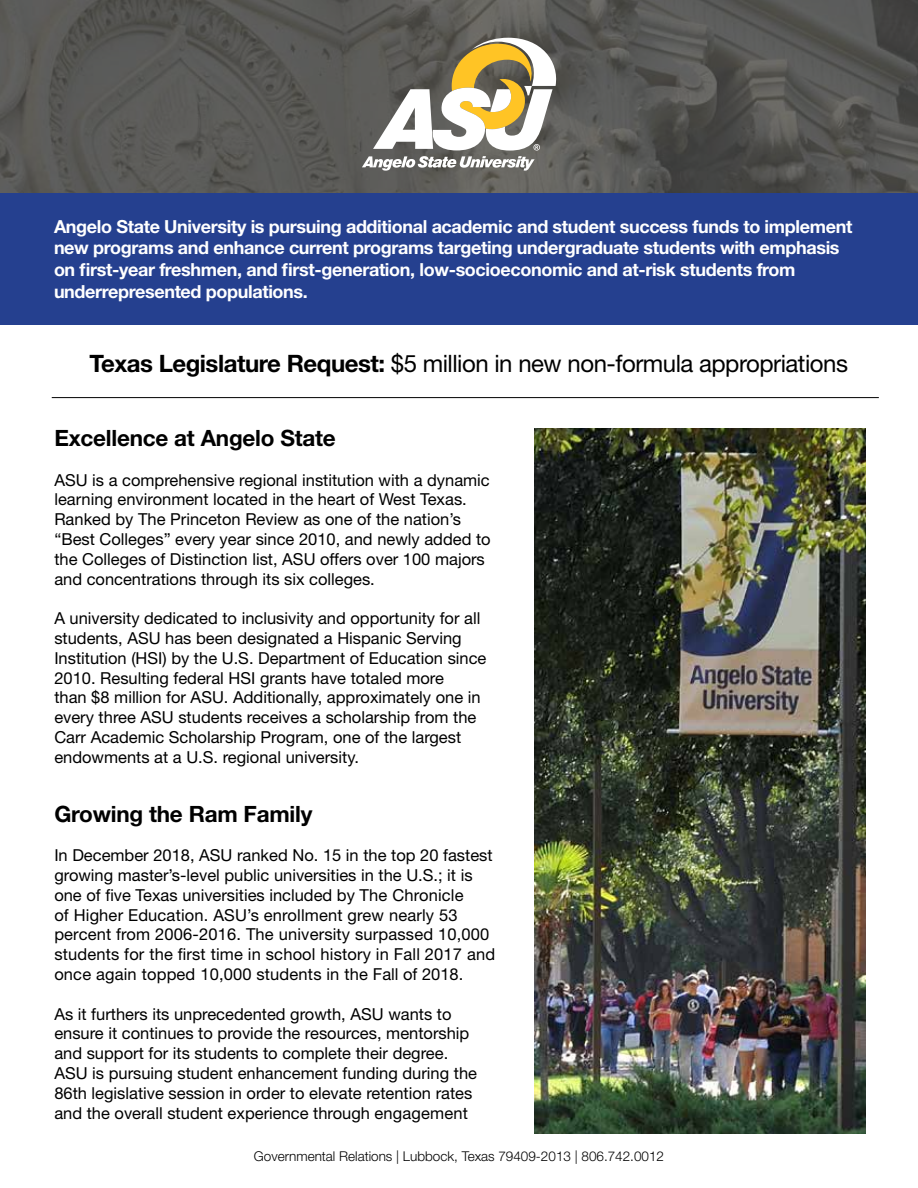
<style>
.page{position:relative;width:918px;height:1188px;background:#fff}
.page>*{position:absolute;margin:0;border:0;box-sizing:border-box;transform-origin:0 0}
.t1{font:24px "Helvetica Neue LT";letter-spacing:-.02em;color:#000}
.t2{font:700 22.5px "Helvetica Neue LT";letter-spacing:-.01em;color:#000}
.t3{font:700 18px/21.6px "Helvetica Neue LT";letter-spacing:-.02em;color:#fff}
.t4{font:16.5px/19.8px "Helvetica Neue LT";color:#000}
.t5{font:300 13.5px "Helvetica Neue LT";color:#000}
.s1{font-weight:700}
</style>
<div class="page">
<svg style="left:0;top:0;width:918px;height:193px;background:#575654"></svg>
<div style="left:0;top:193px;width:918px;height:132px;background:#25408f"></div>
<hr style="left:52px;top:397px;width:827px;height:1px;background:#000">
<svg style="left:362px;top:38px;width:198px;height:133px"></svg>
<img style="left:535px;top:428px;width:330px;height:706px">
<p class="t3" style="left:54px;top:215px;width:800px">Angelo State University is pursuing additional academic and student success funds to implement new programs and enhance current programs targeting undergraduate students with emphasis on first-year freshmen, and first-generation, low-socioeconomic and at-risk students from underrepresented populations.</p>
<h1 class="t1" style="left:90px;top:349px;width:760px"><span class="s1">Texas Legislature Request:</span> $5 million in new non-formula appropriations</h1>
<h2 class="t2" style="left:54px;top:424px;width:283px">Excellence at Angelo State</h2>
<p class="t4" style="left:54px;top:470px;width:438px">ASU is a comprehensive regional institution with a dynamic learning environment located in the heart of West Texas.<br>Ranked by The Princeton Review as one of the nation’s “Best Colleges” every year since 2010, and newly added to the Colleges of Distinction list, ASU offers over 100 majors and concentrations through its six colleges.</p>
<p class="t4" style="left:54px;top:608px;width:434px">A university dedicated to inclusivity and opportunity for all students, ASU has been designated a Hispanic Serving Institution (HSI) by the U.S. Department of Education since 2010. Resulting federal HSI grants have totaled more<br>than $8 million for ASU. Additionally, approximately one in every three ASU students receives a scholarship from the Carr Academic Scholarship Program, one of the largest endowments at a U.S. regional university.</p>
<h2 class="t2" style="left:54px;top:800px;width:260px">Growing the Ram Family</h2>
<p class="t4" style="left:54px;top:845px;width:442px">In December 2018, ASU ranked No. 15 in the top 20 fastest growing master’s-level public universities in the U.S.; it is one of five Texas universities included by The Chronicle<br>of Higher Education. ASU’s enrollment grew nearly 53 percent from 2006-2016. The university surpassed 10,000 students for the first time in school history in Fall 2017 and once again topped 10,000 students in the Fall of 2018.</p>
<p class="t4" style="left:54px;top:1004px;width:424px">As it furthers its unprecedented growth, ASU wants to ensure it continues to provide the resources, mentorship and support for its students to complete their degree.<br>ASU is pursuing student enhancement funding during the 86th legislative session in order to elevate retention rates and the overall student experience through engagement</p>
<p class="t5" style="left:254px;top:1147px;width:412px">Governmental Relations | Lubbock, Texas 79409-2013 | 806.742.0012</p>
</div>
